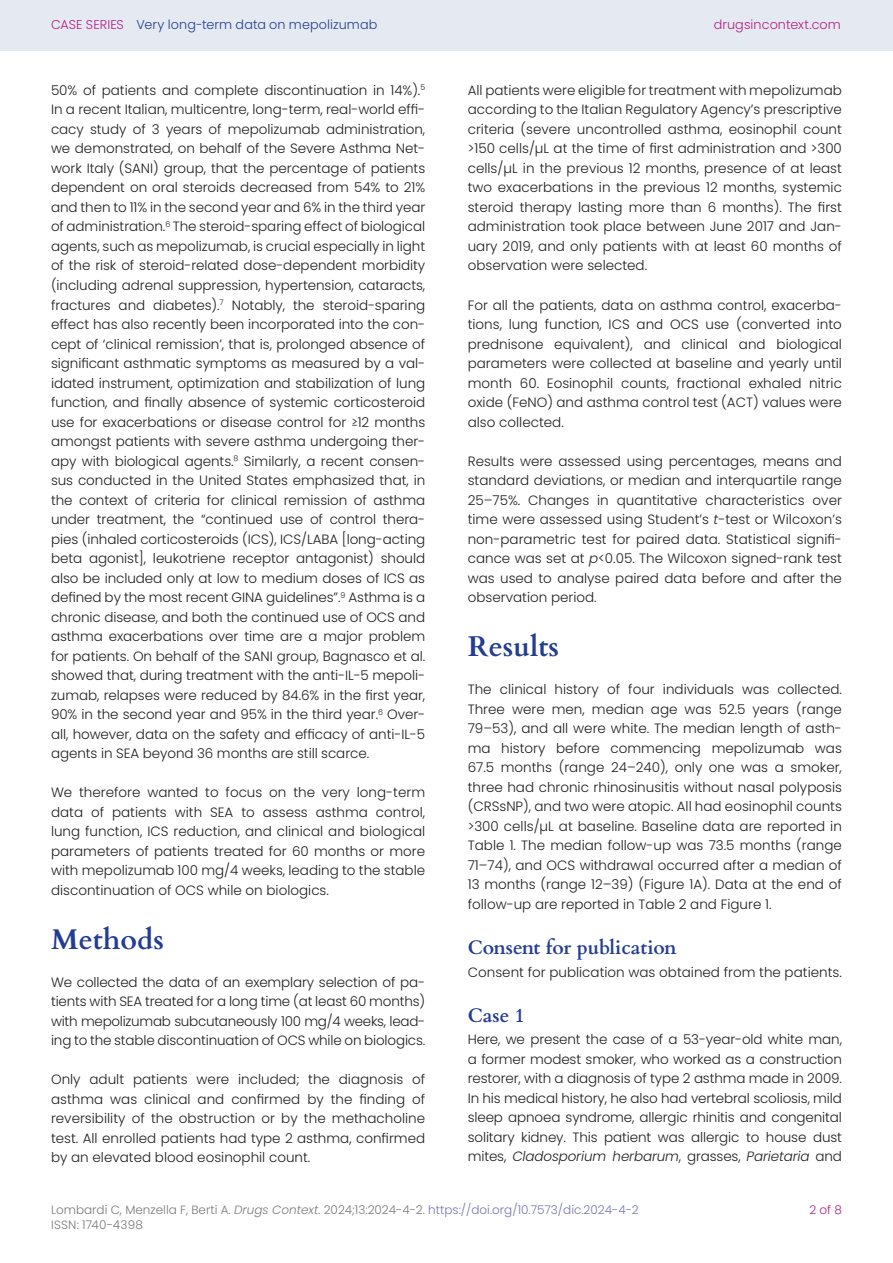
<style>
.page{position:relative;width:893px;height:1263px;background:#fff}
.page>*{position:absolute;margin:0;border:0;box-sizing:border-box;transform-origin:0 0}
.t1{font:700 28.5px "Cardo";color:#243d91}
.t2{font:700 19.5px "Cardo";color:#243d91}
.Body_Black{font:300 13.5px/19.5px "Poppins";color:#231f20;text-align:justify}
.Body_Black_First{font:300 13.5px/19.5px "Poppins";letter-spacing:-.01em;color:#231f20;text-align:justify}
.t3{font:300 12.75px "Poppins";letter-spacing:.01em;color:#243d91}
.t4{font:300 12.75px "Poppins";letter-spacing:.01em;color:#b21f81}
.t5{font:300 12px "Poppins";color:#7c7878}
.t6{font:300 12px "Poppins";color:#b21f81}
.s1{color:#b21f81}
.s2{font-style:italic}
.s3{color:#7376b2}
</style>
<div class="page">
<div style="left:0;top:0;width:893px;height:51px;background:#e5eaf2"></div>
<p class="t3" style="left:51px;top:17px;width:328px"><span class="s1">CASE SERIES</span> Very long-term data on mepolizumab</p>
<p class="t4" style="left:714px;top:17px;width:129px">drugsincontext.com</p>
<p class="Body_Black" style="left:51px;top:81px;width:376px">50% of patients and complete discontinuation in 14%).<sup>5<br></sup>In a recent Italian, multicentre, long-term, real-world effi&shy;cacy study of 3 years of mepolizumab administration, we demonstrated, on behalf of the Severe Asthma Net&shy;work Italy (SANI) group, that the percentage of patients dependent on oral steroids decreased from 54% to 21% and then to 11% in the second year and 6% in the third year of administration.<sup>6</sup> The steroid-sparing effect of biological agents, such as mepolizumab, is crucial especially in light of the risk of steroid-related dose-dependent morbidity (including adrenal suppression, hypertension, cataracts, fractures and diabetes).<sup>7</sup> Notably, the steroid-sparing effect has also recently been incorporated into the con&shy;cept of ‘clinical remission’, that is, prolonged absence of significant asthmatic symptoms as measured by a val&shy;idated instrument, optimization and stabilization of lung function, and finally absence of systemic corticosteroid use for exacerbations or disease control for ≥12 months amongst patients with severe asthma undergoing ther&shy;apy with biological agents.<sup>8</sup> Similarly, a recent consen&shy;sus conducted in the United States emphasized that, in the context of criteria for clinical remission of asthma under treatment, the “continued use of control thera&shy;pies (inhaled corticosteroids (ICS), ICS/LABA [long-acting beta agonist], leukotriene receptor antagonist) should also be included only at low to medium doses of ICS as defined by the most recent GINA guidelines”.<sup>9</sup> Asthma is a chronic disease, and both the continued use of OCS and asthma exacerbations over time are a major problem for patients. On behalf of the SANI group, Bagnasco et al. showed that, during treatment with the anti-IL-5 mepoli&shy;zumab, relapses were reduced by 84.6% in the first year, 90% in the second year and 95% in the third year.<sup>6</sup> Over&shy;all, however, data on the safety and efficacy of anti-IL-5 agents in SEA beyond 36 months are still scarce.</p>
<p class="Body_Black" style="left:51px;top:783px;width:376px">We therefore wanted to focus on the very long-term data of patients with SEA to assess asthma control, lung function, ICS reduction, and clinical and biological parameters of patients treated for 60 months or more with mepolizumab 100 mg/4 weeks, leading to the stable discontinuation of OCS while on biologics.</p>
<h1 class="t1" style="left:51px;top:916px;width:115px">Methods</h1>
<p class="Body_Black_First" style="left:51px;top:972px;width:376px">We collected the data of an exemplary selection of pa&shy;tients with SEA treated for a long time (at least 60 months) with mepolizumab subcutaneously 100 mg/4 weeks, lead&shy;ing to the stable discontinuation of OCS while on biologics.</p>
<p class="Body_Black" style="left:51px;top:1070px;width:376px">Only adult patients were included; the diagnosis of asthma was clinical and confirmed by the finding of reversibility of the obstruction or by the methacholine test. All enrolled patients had type 2 asthma, confirmed by an elevated blood eosinophil count.</p>
<p class="Body_Black" style="left:468px;top:81px;width:376px">All patients were eligible for treatment with mepolizumab according to the Italian Regulatory Agency’s prescriptive criteria (severe uncontrolled asthma, eosinophil count &gt;150 cells/μL at the time of first administration and &gt;300 cells/μL in the previous 12 months, presence of at least two exacerbations in the previous 12 months, systemic steroid therapy lasting more than 6 months). The first administration took place between June 2017 and Jan&shy;uary 2019, and only patients with at least 60 months of observation were selected.</p>
<p class="Body_Black" style="left:468px;top:295px;width:376px">For all the patients, data on asthma control, exacerba&shy;tions, lung function, ICS and OCS use (converted into prednisone equivalent), and clinical and biological parameters were collected at baseline and yearly until month 60. Eosinophil counts, fractional exhaled nitric oxide (FeNO) and asthma control test (ACT) values were also collected.</p>
<p class="Body_Black" style="left:468px;top:451px;width:376px">Results were assessed using percentages, means and standard deviations, or median and interquartile range 25–75%. Changes in quantitative characteristics over time were assessed using Student’s <span class="s2">t</span>-test or Wilcoxon’s non-parametric test for paired data. Statistical signifi&shy;cance was set at <span class="s2">p</span>&lt;0.05. The Wilcoxon signed-rank test was used to analyse paired data before and after the observation period.</p>
<h1 class="t1" style="left:468px;top:624px;width:93px">Results</h1>
<p class="Body_Black_First" style="left:468px;top:680px;width:376px">The clinical history of four individuals was collected.<br>Three were men, median age was 52.5 years (range 79–53), and all were white. The median length of asth&shy;ma history before commencing mepolizumab was 67.5 months (range 24–240), only one was a smoker, three had chronic rhinosinusitis without nasal polyposis (CRSsNP), and two were atopic. All had eosinophil counts &gt;300 cells/μL at baseline. Baseline data are reported in Table 1. The median follow-up was 73.5 months (range 71–74), and OCS withdrawal occurred after a median of 13 months (range 12–39) (Figure 1A). Data at the end of follow-up are reported in Table 2 and Figure 1.</p>
<h2 class="t2" style="left:468px;top:932px;width:210px">Consent for publication</h2>
<p class="Body_Black_First" style="left:468px;top:962px;width:376px">Consent for publication was obtained from the patients.</p>
<h2 class="t2" style="left:468px;top:999px;width:58px">Case 1</h2>
<p class="Body_Black_First" style="left:468px;top:1030px;width:376px">Here, we present the case of a 53-year-old white man, a former modest smoker, who worked as a construction restorer, with a diagnosis of type 2 asthma made in 2009.<br>In his medical history, he also had vertebral scoliosis, mild sleep apnoea syndrome, allergic rhinitis and congenital solitary kidney. This patient was allergic to house dust mites, <span class="s2">Cladosporium herbarum</span>, grasses, <span class="s2">Parietaria</span> and</p>
<p class="t5" style="left:51px;top:1203px;width:589px">Lombardi C, Menzella F, Berti A. <span class="s2">Drugs Context</span>. 2024;13:2024-4-2. <span class="s3">https://doi.org/10.7573/dic.2024-4-2</span></p>
<p class="t6" style="left:809px;top:1203px;width:34px">2 of 8</p>
<p class="t5" style="left:51px;top:1218px;width:93px">ISSN: 1740-4398</p>
</div>
